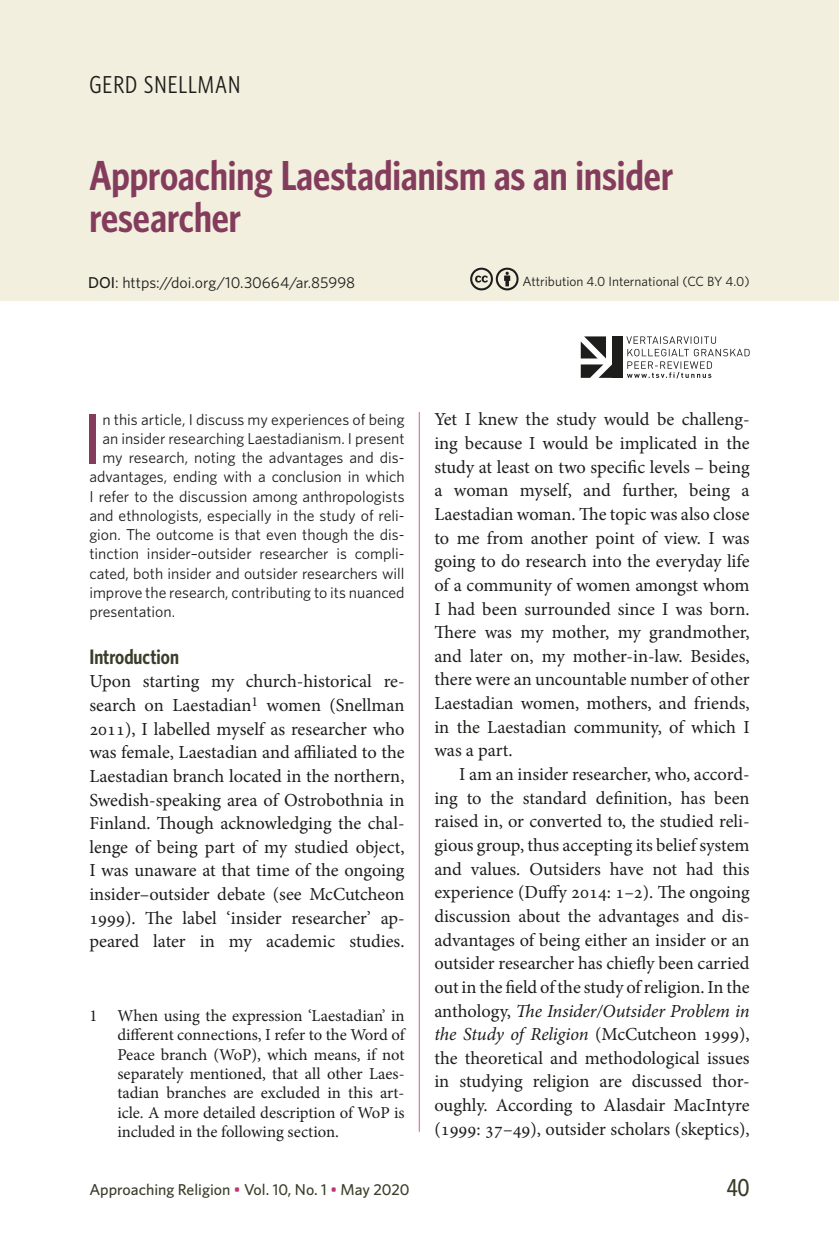
<style>
.page{position:relative;width:839px;height:1241px;background:#fff}
.page>*{position:absolute;margin:0;border:0;box-sizing:border-box;transform-origin:0 0}
.t1{font:500 71.05px "Whitney";color:#843c5d}
.t2{font:600 42px/42px "Whitney Condensed";color:#843c5d}
.t3{font:24.5px "Whitney Condensed";letter-spacing:.04em;color:#1d1d1b}
.t4{font:500 24.5px "Whitney Condensed";color:#393e29}
.t5{font:600 21px "Whitney Condensed";color:#393e29}
.t6{font:18.38px/23.6px "Minion Pro";color:#1d1d1b;text-align:justify}
.t7{font:16.62px/19.2px "Minion Pro";color:#1d1d1b;text-align:justify}
.t8{font:15.75px "Whitney";color:#1d1d1b}
.t9{font:500 15.75px "Whitney";color:#393e29}
.t10{font:13.3px "Whitney";color:#1d1d1b}
.s1{font-weight:500}
.s2{font-style:italic}
.s3{color:#c23272}
</style>
<div class="page">
<div style="left:0;top:0;width:838px;height:301px;background:#f2efde"></div>
<hr style="left:419px;top:412px;width:1px;height:719px;background:#d25d90">
<svg style="left:580px;top:336px;width:26px;height:22px"></svg>
<svg style="left:580px;top:364px;width:32px;height:14px"></svg>
<div style="left:612px;top:336px;width:10px;height:42px;background:#1d1d1b"></div>
<svg style="left:626px;top:336px;width:123px;height:42px"></svg>
<svg style="left:470px;top:267px;width:49px;height:24px"></svg>
<h3 class="t3" style="left:89px;top:70px;width:152px">GERD SNELLMAN</h3>
<h2 class="t2" style="left:89px;top:153px;width:585px">Approaching Laestadianism as an insider researcher</h2>
<p class="t8" style="left:88px;top:272px;width:268px"><span class="s1">DOI</span>: https://doi.org/10.30664/ar.85998</p>
<p class="t10" style="left:522px;top:273px;width:229px">Attribution 4.0 International (CC BY 4.0)</p>
<h1 class="t1" style="left:83px;top:391px;width:21px">I</h1>
<p class="t8" style="left:102px;top:408px;width:304px">n this article, I discuss my experiences of being</p>
<p class="t8" style="left:102px;top:428px;width:304px">an insider researching Laestadianism. I present</p>
<p class="t8" style="left:102px;top:447px;width:304px">my research, noting the advantages and dis-</p>
<p class="t8" style="left:89px;top:466px;width:316px">advantages, ending with a conclusion in which</p>
<p class="t8" style="left:89px;top:485px;width:316px">I refer to the discussion among anthropologists</p>
<p class="t8" style="left:89px;top:505px;width:317px">and ethnologists, especially in the study of reli-</p>
<p class="t8" style="left:89px;top:524px;width:316px">gion. The outcome is that even though the dis-</p>
<p class="t8" style="left:89px;top:543px;width:317px">tinction insider–outsider researcher is compli-</p>
<p class="t8" style="left:89px;top:562px;width:316px">cated, both insider and outsider researchers will</p>
<p class="t8" style="left:89px;top:582px;width:317px">improve the research, contributing to its nuanced</p>
<p class="t8" style="left:89px;top:601px;width:87px">presentation.</p>
<p class="t5" style="left:89px;top:643px;width:91px">Introduction</p>
<p class="t6" style="left:89px;top:669px;width:317px;text-align:left">Upon starting my church-historical re-- search on Laestadian<sup>1</sup> women (Snellman 2011), I labelled myself as researcher who was female, Laestadian and affiliated to the Laestadian branch located in the northern, Swedish-speaking area of Ostrobothnia in Finland. Though acknowledging the chal&shy;lenge of being part of my studied object, I was unaware at that time of the ongoing insider–outsider debate (see McCutcheon 1999). The label ‘insider researcher’ ap-- peared later in my academic studies.</p>
<p class="t7" style="left:117px;top:1006px;width:289px;text-indent:-28px">1 When using the expression ‘Laestadian’ in different connections, I refer to the Word of Peace branch (WoP), which means, if not separately mentioned, that all other Laes&shy;tadian branches are excluded in this art&shy;icle. A more detailed description of WoP is included in the following section.</p>
<p class="t6" style="left:434px;top:407px;width:317px">Yet I knew the study would be challeng&shy;ing because I would be implicated in the study at least on two specific levels – being a woman myself, and further, being a Laestadian woman. The topic was also close to me from another point of view. I was going to do research into the everyday life of a community of women amongst whom I had been surrounded since I was born.<br>There was my mother, my grandmother, and later on, my mother-in-law. Besides, there were an uncountable number of other Laestadian women, mothers, and friends, in the Laestadian community, of which I was a part.</p>
<p class="t6" style="left:434px;top:762px;width:317px;text-indent:25px">I am an insider researcher, who, accord&shy;ing to the standard definition, has been raised in, or converted to, the studied reli&shy;gious group, thus accepting its belief system and values. Outsiders have not had this experience (Duffy 2014: 1–2). The ongoing discussion about the advantages and dis&shy;advantages of being either an insider or an outsider researcher has chiefly been carried out in the field of the study of religion. In the anthology, <span class="s2">The Insider/Outsider Problem in the Study of Religion</span> (McCutcheon 1999), the theoretical and methodological issues in studying religion are discussed thor&shy;oughly. According to Alasdair MacIntyre (1999: 37–49), outsider scholars (skeptics),</p>
<p class="t9" style="left:89px;top:1179px;width:322px">Approaching Religion <span class="s3">•</span> Vol. 10, No. 1 <span class="s3">•</span> May 2020</p>
<h3 class="t4" style="left:726px;top:1171px;width:24px">40</h3>
</div>
